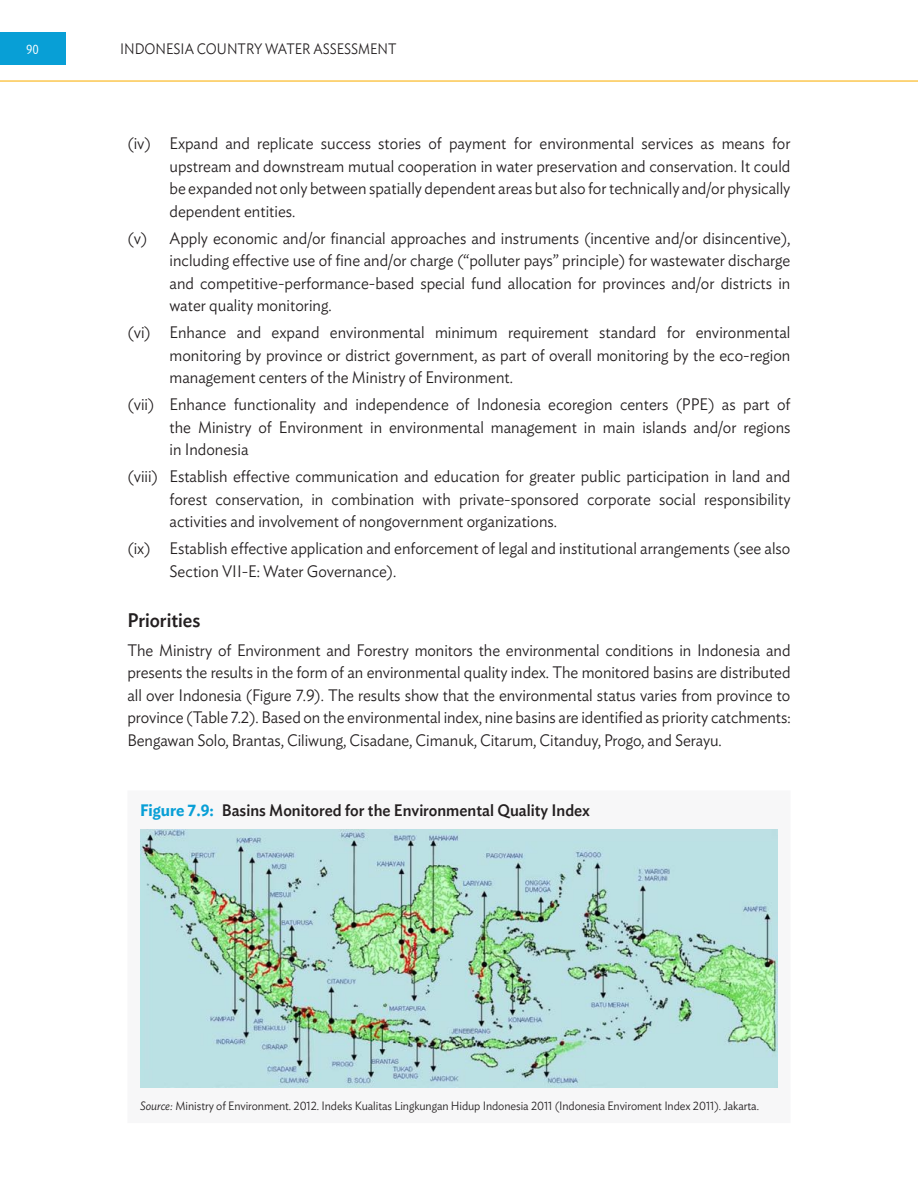
<style>
.page{position:relative;width:918px;height:1188px;background:#fff}
.page>*{position:absolute;margin:0;border:0;box-sizing:border-box;transform-origin:0 0}
.t1{font:500 19.5px "Ideal Sans";color:#231f20;scale:.95 1}
.t2{font:300 16.5px/22.5px "Ideal Sans";color:#231f20;text-align:justify;scale:.95 1}
.t3{font:500 16.5px "Ideal Sans";color:#231f20;scale:.95 1}
.t4{font:300 15px "Ideal Sans";letter-spacing:-.005em;color:#231f20;scale:.9 1}
.t5{font:13.5px "Dax";color:#fff;scale:.9 1}
.t6{font:300 12px "Ideal Sans";letter-spacing:-.005em;color:#231f20;scale:.95 1}
.s1{font-weight:600;color:#089fd6}
.s2{font-style:italic}
</style>
<div class="page">
<div style="left:0;top:32px;width:65px;height:32px;background:#089fd6"></div>
<hr style="left:0;top:80px;width:918px;height:2px;background:#fbb416">
<img style="left:141px;top:829px;width:636px;height:259px">
<p class="t5" style="left:26px;top:42px;width:16px">90</p>
<p class="t4" style="left:120px;top:37px;width:16px">Indonesia</p>
<p class="t4" style="left:197px;top:37px;width:22px">Country</p>
<p class="t4" style="left:265px;top:37px;width:25px">Water</p>
<p class="t4" style="left:313px;top:37px;width:21px">Assessment</p>
<p class="t2" style="left:169px;top:131px;width:655px;text-indent:-42px">(iv) Expand and replicate success stories of payment for environmental services as means for upstream and downstream mutual cooperation in water preservation and conservation. It could be expanded not only between spatially dependent areas but also for technically and/or physically dependent entities.</p>
<p class="t2" style="left:169px;top:225px;width:655px;text-indent:-42px">(v) Apply economic and/or financial approaches and instruments (incentive and/or disincentive), including effective use of fine and/or charge (“polluter pays” principle) for wastewater discharge and competitive-performance-based special fund allocation for provinces and/or districts in water quality monitoring.</p>
<p class="t2" style="left:169px;top:320px;width:655px;text-indent:-42px">(vi) Enhance and expand environmental minimum requirement standard for environmental monitoring by province or district government, as part of overall monitoring by the eco-region management centers of the Ministry of Environment.</p>
<p class="t2" style="left:169px;top:392px;width:655px;text-indent:-42px">(vii) Enhance functionality and independence of Indonesia ecoregion centers (PPE) as part of the Ministry of Environment in environmental management in main islands and/or regions in Indonesia</p>
<p class="t2" style="left:169px;top:464px;width:655px;text-indent:-42px">(viii) Establish effective communication and education for greater public participation in land and forest conservation, in combination with private-sponsored corporate social responsibility activities and involvement of nongovernment organizations.</p>
<p class="t2" style="left:169px;top:536px;width:655px;text-indent:-42px">(ix) Establish effective application and enforcement of legal and institutional arrangements (see also<br>Section VII-E: Water Governance).</p>
<p class="t1" style="left:128px;top:605px;width:78px">Priorities</p>
<p class="t2" style="left:128px;top:637px;width:699px">The Ministry of Environment and Forestry monitors the environmental conditions in Indonesia and presents the results in the form of an environmental quality index. The monitored basins are distributed all over Indonesia (Figure 7.9). The results show that the environmental status varies from province to province (Table 7.2). Based on the environmental index, nine basins are identified as priority catchments:<br>Bengawan Solo, Brantas, Ciliwung, Cisadane, Cimanuk, Citarum, Citanduy, Progo, and Serayu.</p>
<p class="t3" style="left:140px;top:798px;width:475px"><span class="s1">Figure 7.9:</span> Basins Monitored for the Environmental Quality Index</p>
<p class="t6" style="left:140px;top:1097px;width:653px"><span class="s2">Source:</span> Ministry of Environment. 2012. Indeks Kualitas Lingkungan Hidup Indonesia 2011 (Indonesia Enviroment Index 2011). Jakarta.</p>
</div>
